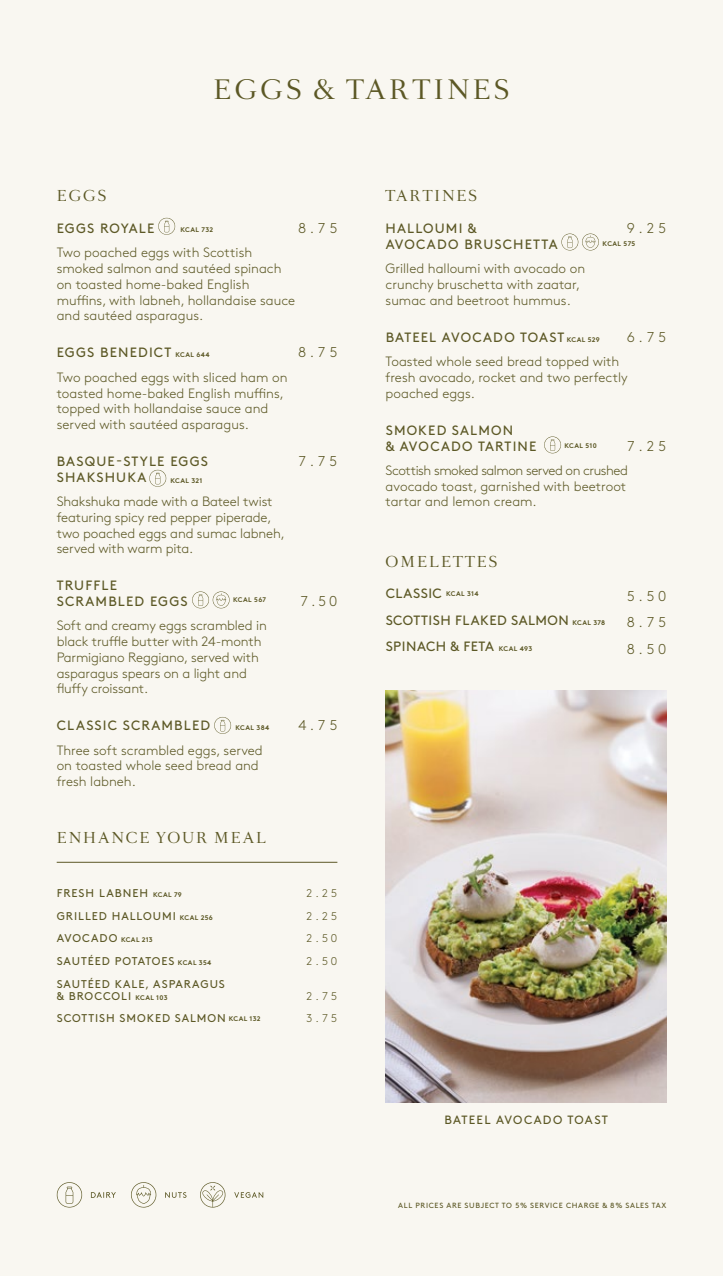
<style>
.page{position:relative;width:723px;height:1276px;background:#f9f7f1}
.page>*{position:absolute;margin:0;border:0;box-sizing:border-box;transform-origin:0 0}
.t1{font:24px "Romain Headline";letter-spacing:.15em;color:#5c5825}
.t2{font:300 14.25px/26.5px "Brown";letter-spacing:.25em;color:#5c5825;text-align:justify}
.t3{font:300 13.5px/15.8px "Brown";color:#5c5825}
.t4{font:13.5px/15.8px "Brown";letter-spacing:.085em;color:#5c5825}
.t5{font:13.5px/26.5px "Brown";letter-spacing:.035em;color:#5c5825}
.t6{font:13.5px "Romain Headline";letter-spacing:.15em;color:#5c5825}
.t7{font:12px "Brown";letter-spacing:.105em;color:#5c5825}
.t8{font:11.25px/12px "Brown";letter-spacing:.085em;color:#5c5825}
.t9{font:300 11.25px "Brown";letter-spacing:.25em;color:#5c5825}
.t10{font:7.5px "Brown";letter-spacing:.085em;color:#5c5825}
.t11{font:700 6.75px "Brown";letter-spacing:.05em;color:#5c5825}
</style>
<div class="page">
<img style="left:386px;top:690px;width:280px;height:413px">
<svg style="left:192px;top:591px;width:38px;height:17px"></svg>
<svg style="left:158px;top:218px;width:17px;height:17px"></svg>
<svg style="left:149px;top:470px;width:17px;height:17px"></svg>
<svg style="left:214px;top:717px;width:17px;height:17px"></svg>
<svg style="left:561px;top:233px;width:38px;height:17px"></svg>
<hr style="left:57px;top:862px;width:280px;height:1px;background:#5c5825">
<svg style="left:165px;top:1192px;width:21px;height:5px"></svg>
<svg style="left:131px;top:1182px;width:25px;height:25px"></svg>
<svg style="left:57px;top:1182px;width:25px;height:25px"></svg>
<svg style="left:91px;top:1192px;width:25px;height:5px"></svg>
<svg style="left:234px;top:1192px;width:29px;height:5px"></svg>
<svg style="left:200px;top:1182px;width:25px;height:25px"></svg>
<svg style="left:544px;top:436px;width:17px;height:17px"></svg>
<h1 class="t1" style="left:213px;top:73px;width:297px">EGGS &amp; TARTINES</h1>
<p class="t6" style="left:57px;top:187px;width:51px">EGGS</p>
<p class="t4" style="left:57px;top:219px;width:99px">EGGS ROYALE</p>
<p class="t2" style="left:298px;top:214px;width:41px">8.75</p>
<p class="t3" style="left:57px;top:244px;width:240px">Two poached eggs with Scottish smoked salmon and sautéed spinach on toasted home-baked English muffins, with labneh, hollandaise sauce and sautéed asparagus.</p>
<p class="t4" style="left:57px;top:344px;width:116px">EGGS BENEDICT</p>
<p class="t2" style="left:298px;top:338px;width:41px">8.75</p>
<p class="t3" style="left:57px;top:368px;width:232px">Two poached eggs with sliced ham on toasted home-baked English muffins, topped with hollandaise sauce and served with sautéed asparagus.</p>
<p class="t4" style="left:57px;top:452px;width:153px">BASQUE-STYLE EGGS</p>
<p class="t2" style="left:298px;top:447px;width:41px">7.75</p>
<p class="t4" style="left:57px;top:468px;width:91px">SHAKSHUKA</p>
<p class="t3" style="left:57px;top:492px;width:230px">Shakshuka made with a Bateel twist featuring spicy red pepper piperade, two poached eggs and sumac labneh, served with warm pita.</p>
<p class="t4" style="left:57px;top:576px;width:132px">TRUFFLE<br>SCRAMBLED EGGS</p>
<p class="t11" style="left:180px;top:224px;width:34px">KCAL 732</p>
<p class="t11" style="left:175px;top:349px;width:36px">KCAL 644</p>
<p class="t11" style="left:170px;top:475px;width:33px">KCAL 321</p>
<p class="t2" style="left:300px;top:587px;width:39px">7.50</p>
<p class="t11" style="left:233px;top:594px;width:34px">KCAL 567</p>
<p class="t3" style="left:57px;top:617px;width:212px">Soft and creamy eggs scrambled in black truffle butter with 24-month<br>Parmigiano Reggiano, served with asparagus spears on a light and fluffy croissant.</p>
<p class="t4" style="left:57px;top:716px;width:155px">CLASSIC SCRAMBLED</p>
<p class="t2" style="left:298px;top:711px;width:41px">4.75</p>
<p class="t3" style="left:57px;top:741px;width:208px">Three soft scrambled eggs, served on toasted whole seed bread and fresh labneh.</p>
<p class="t11" style="left:236px;top:722px;width:35px">KCAL 384</p>
<p class="t6" style="left:57px;top:828px;width:211px">ENHANCE YOUR MEAL</p>
<p class="t8" style="left:57px;top:886px;width:93px">FRESH LABNEH</p>
<p class="t9" style="left:306px;top:885px;width:33px">2.25</p>
<p class="t8" style="left:57px;top:909px;width:121px">GRILLED HALLOUMI</p>
<p class="t9" style="left:306px;top:907px;width:33px">2.25</p>
<p class="t8" style="left:57px;top:931px;width:62px">AVOCADO</p>
<p class="t9" style="left:306px;top:930px;width:33px">2.50</p>
<p class="t8" style="left:57px;top:954px;width:119px">SAUTÉED POTATOES</p>
<p class="t9" style="left:306px;top:953px;width:33px">2.50</p>
<p class="t8" style="left:57px;top:977px;width:170px">SAUTÉED KALE, ASPARAGUS &amp; BROCCOLI</p>
<p class="t11" style="left:153px;top:889px;width:30px">KCAL 79</p>
<p class="t11" style="left:180px;top:911px;width:34px">KCAL 256</p>
<p class="t11" style="left:121px;top:934px;width:33px">KCAL 213</p>
<p class="t11" style="left:178px;top:957px;width:35px">KCAL 354</p>
<p class="t9" style="left:306px;top:987px;width:33px">2.75</p>
<p class="t11" style="left:136px;top:992px;width:33px">KCAL 103</p>
<p class="t8" style="left:57px;top:1011px;width:171px">SCOTTISH SMOKED SALMON</p>
<p class="t9" style="left:306px;top:1010px;width:33px">3.75</p>
<p class="t11" style="left:229px;top:1013px;width:33px">KCAL 132</p>
<p class="t6" style="left:386px;top:187px;width:93px">TARTINES</p>
<p class="t4" style="left:386px;top:219px;width:93px">HALLOUMI &amp;</p>
<p class="t2" style="left:627px;top:214px;width:41px">9.25</p>
<p class="t4" style="left:386px;top:235px;width:173px">AVOCADO BRUSCHETTA</p>
<p class="t3" style="left:386px;top:260px;width:201px">Grilled halloumi with avocado on crunchy bruschetta with zaatar, sumac and beetroot hummus.</p>
<p class="t4" style="left:386px;top:328px;width:180px">BATEEL AVOCADO TOAST</p>
<p class="t2" style="left:627px;top:322px;width:41px">6.75</p>
<p class="t3" style="left:386px;top:352px;width:244px">Toasted whole seed bread topped with fresh avocado, rocket and two perfectly poached eggs.</p>
<p class="t4" style="left:386px;top:420px;width:152px;line-height:16.2px">SMOKED SALMON<br>&amp; AVOCADO TARTINE</p>
<p class="t11" style="left:603px;top:238px;width:34px">KCAL 575</p>
<p class="t11" style="left:567px;top:334px;width:34px">KCAL 529</p>
<p class="t2" style="left:627px;top:431px;width:41px">7.25</p>
<p class="t11" style="left:564px;top:440px;width:34px">KCAL 510</p>
<p class="t3" style="left:386px;top:461px;width:244px">Scottish smoked salmon served on crushed avocado toast, garnished with beetroot tartar and lemon cream.</p>
<p class="t6" style="left:386px;top:552px;width:113px">OMELETTES</p>
<p class="t5" style="left:386px;top:579px;width:185px">CLASSIC<br>SCOTTISH FLAKED SALMON<br>SPINACH &amp; FETA</p>
<p class="t11" style="left:446px;top:588px;width:34px">KCAL 314</p>
<p class="t11" style="left:572px;top:617px;width:34px">KCAL 378</p>
<p class="t11" style="left:499px;top:643px;width:35px">KCAL 493</p>
<p class="t2" style="left:627px;top:581px;width:41px">5.50<br>8.75<br>8.50</p>
<p class="t7" style="left:444px;top:1110px;width:165px">BATEEL AVOCADO TOAST</p>
<p class="t10" style="left:398px;top:1199px;width:270px">ALL PRICES ARE SUBJECT TO 5% SERVICE CHARGE &amp; 8% SALES TAX</p>
</div>
